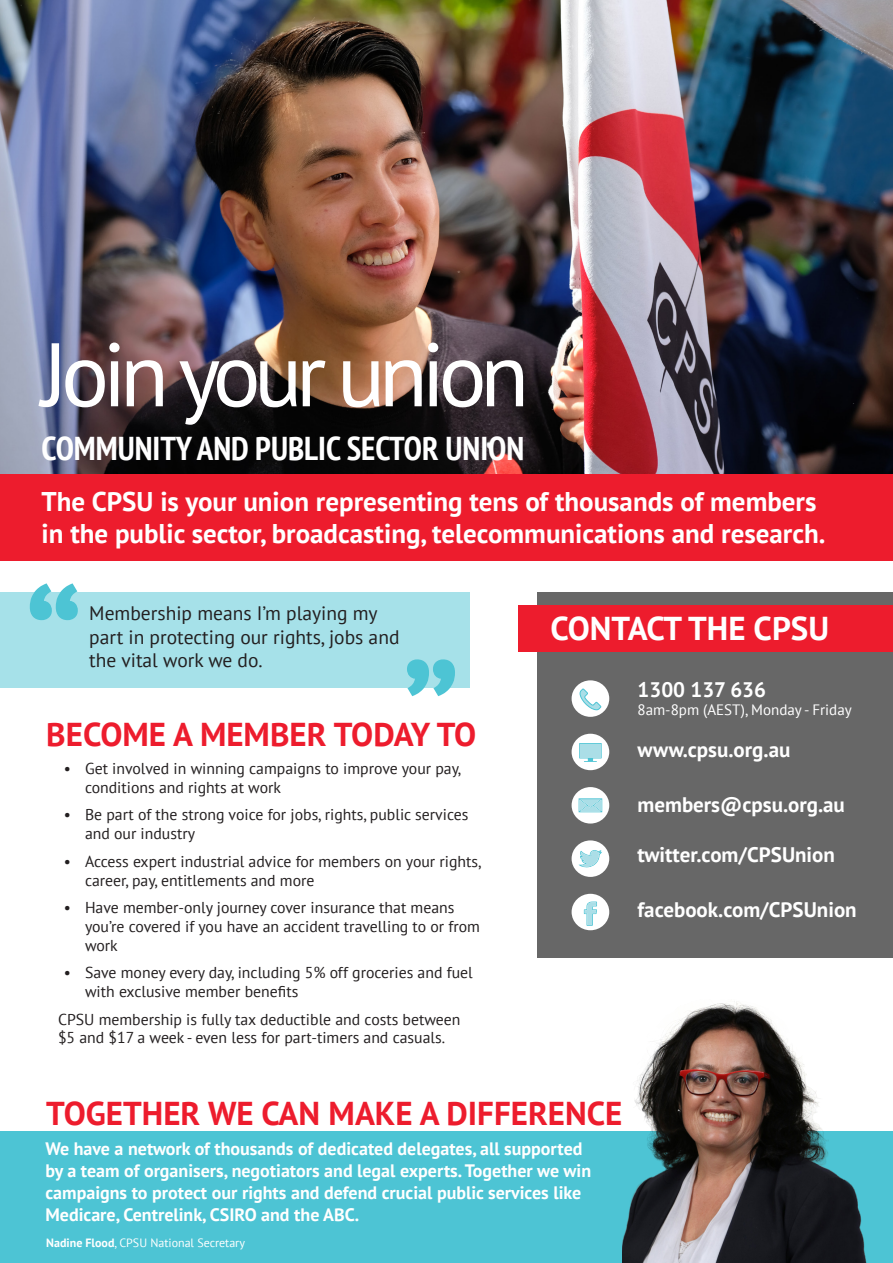
<style>
.page{position:relative;width:893px;height:1263px;background:#fff}
.page>*{position:absolute;margin:0;border:0;box-sizing:border-box;transform-origin:0 0}
.t1{font:700 150px "PT Sans";color:#4dc4d4}
.t2{font:90px "PT Sans";letter-spacing:-.075em;color:#fff}
.t3{font:700 33px "PT Sans";color:#ed1c2d}
.t4{font:700 condensed 33px "PT Sans";color:#fff}
.t5{font:700 33px "PT Sans";color:#fff}
.t6{font:700 27px/32.4px "PT Sans";color:#fff}
.t7{font:700 21px "PT Sans";color:#fff}
.t8{font:19.5px/23.4px "PT Sans";color:#231f20}
.t9{font:700 18px/21.9px "PT Sans";color:#fff}
.t10{font:15.75px/18.9px "PT Sans";color:#231f20}
.t11{font:15px "PT Sans";color:#fff}
.t12{font:12px "PT Sans";color:#fff}
.s1{font-weight:700}
</style>
<div class="page">
<img style="left:0;top:0;width:893px;height:474px">
<div style="left:0;top:474px;width:893px;height:87px;background:#ed1c2d"></div>
<div style="left:537px;top:592px;width:356px;height:366px;background:#676767"></div>
<div style="left:0;top:592px;width:469px;height:96px;background:#a6e1e9"></div>
<div style="left:0;top:1131px;width:893px;height:132px;background:#4dc4d4"></div>
<img style="left:623px;top:1001px;width:244px;height:262px">
<div style="left:518px;top:605px;width:375px;height:47px;background:#ed1c2d"></div>
<svg style="left:572px;top:840px;width:37px;height:37px"></svg>
<svg style="left:572px;top:680px;width:37px;height:37px"></svg>
<svg style="left:572px;top:734px;width:37px;height:36px"></svg>
<div style="left:580px;top:744px;width:21px;height:13px;background:#abdee7"></div>
<svg style="left:572px;top:787px;width:37px;height:36px"></svg>
<svg style="left:572px;top:894px;width:37px;height:36px"></svg>
<p class="t2" style="left:42px;top:317px;width:489px">Join your union</p>
<p class="t4" style="left:42px;top:426px;width:484px">COMMUNITY AND PUBLIC SECTOR UNION</p>
<p class="t6" style="left:42px;top:484px;width:785px">The CPSU is your union representing tens of thousands of members in the public sector, broadcasting, telecommunications and research.</p>
<p class="t1" style="left:24px;top:538px;width:61px">“</p>
<p class="t8" style="left:89px;top:601px;width:312px">Membership means I’m playing my part in protecting our rights, jobs and</p>
<p class="t8" style="left:89px;top:648px;width:175px">the vital work we do.</p>
<p class="t1" style="left:461px;top:741px;width:61px;rotate:-180deg">“</p>
<p class="t3" style="left:46px;top:712px;width:431px">BECOME A MEMBER TODAY TO</p>
<p class="t10" style="left:85px;top:759px;width:378px;text-indent:-21px">• Get involved in winning campaigns to improve your pay, conditions and rights at work</p>
<p class="t10" style="left:85px;top:805px;width:385px;text-indent:-21px">• Be part of the strong voice for jobs, rights, public services and our industry</p>
<p class="t10" style="left:85px;top:851px;width:398px;text-indent:-21px">• Access expert industrial advice for members on your rights, career, pay, entitlements and more</p>
<p class="t10" style="left:85px;top:898px;width:396px;text-indent:-21px">• Have member-only journey cover insurance that means you’re covered if you have an accident travelling to or from work</p>
<p class="t10" style="left:85px;top:963px;width:389px;text-indent:-21px">• Save money every day, including 5% off groceries and fuel with exclusive member benefits</p>
<p class="t10" style="left:58px;top:1009px;width:404px">CPSU membership is fully tax deductible and costs between $5 and $17 a week - even less for part-timers and casuals.</p>
<p class="t5" style="left:550px;top:606px;width:280px">CONTACT THE CPSU</p>
<p class="t7" style="left:637px;top:675px;width:130px">1300 137 636</p>
<p class="t11" style="left:637px;top:700px;width:216px">8am-8pm (AEST), Monday - Friday</p>
<p class="t7" style="left:637px;top:735px;width:154px">www.cpsu.org.au</p>
<p class="t7" style="left:637px;top:790px;width:209px">members@cpsu.org.au</p>
<p class="t7" style="left:637px;top:841px;width:199px">twitter.com/CPSUnion</p>
<p class="t7" style="left:637px;top:896px;width:221px">facebook.com/CPSUnion</p>
<p class="t3" style="left:46px;top:1091px;width:578px">TOGETHER WE CAN MAKE A DIFFERENCE</p>
<p class="t9" style="left:45px;top:1138px;width:547px">We have a network of thousands of dedicated delegates, all supported by a team of organisers, negotiators and legal experts. Together we win campaigns to protect our rights and defend crucial public services like Medicare, Centrelink, CSIRO and the ABC.</p>
<p class="t12" style="left:46px;top:1235px;width:200px"><span class="s1">Nadine Flood</span>, CPSU National Secretary</p>
</div>
